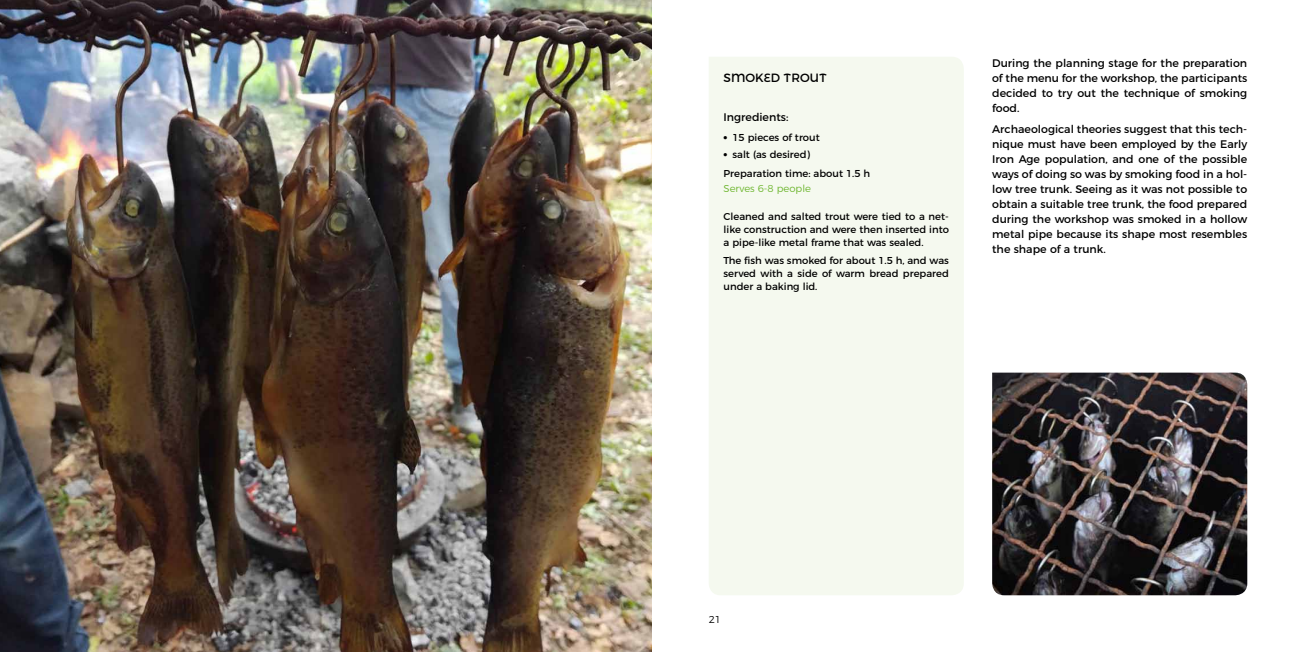
<style>
.page{position:relative;width:1304px;height:652px;background:#fff}
.page>*{position:absolute;margin:0;border:0;box-sizing:border-box;transform-origin:0 0}
.t1{font:12px "Montserrat Alternates";color:#000}
.t2{font:11px/15px "Montserrat";color:#000;text-align:justify}
.t3{font:10px/13px "Montserrat";color:#000;text-align:justify}
.t4{font:300 10px "Montserrat";color:#6cb52d}
.t5{font:300 10px "Montserrat Alternates";color:#000}
.s1{font-family:"Resavska BG";font-weight:700}
</style>
<div class="page">
<div style="left:709px;top:57px;width:255px;height:538px;background:#f5f9ef"></div>
<img style="left:0;top:0;width:652px;height:652px">
<img style="left:992px;top:373px;width:255px;height:222px">
<p class="t1" style="left:724px;top:69px;width:105px">SMOKED TROUT</p>
<p class="t2" style="left:724px;top:109px;width:66px">Ingredients:</p>
<p class="t3" style="left:724px;top:130px;width:98px"><span class="s1">•</span> 15 pieces of trout</p>
<p class="t3" style="left:724px;top:144px;width:148px;line-height:18.7px"><span class="s1">•</span> salt (as desired)<br>Preparation time: about 1.5 h</p>
<p class="t4" style="left:724px;top:181px;width:89px">Serves 6-8 people</p>
<p class="t3" style="left:724px;top:209px;width:227px">Cleaned and salted trout were tied to a net&shy;like construction and were then inserted into a pipe-like metal frame that was sealed.</p>
<p class="t3" style="left:724px;top:253px;width:227px">The fish was smoked for about 1.5 h, and was served with a side of warm bread prepared under a baking lid.</p>
<p class="t2" style="left:992px;top:55px;width:257px">During the planning stage for the preparation of the menu for the workshop, the participants decided to try out the technique of smoking food.</p>
<p class="t2" style="left:992px;top:121px;width:257px">Archaeological theories suggest that this tech&shy;nique must have been employed by the Early Iron Age population, and one of the possible ways of doing so was by smoking food in a hol&shy;low tree trunk. Seeing as it was not possible to obtain a suitable tree trunk, the food prepared during the workshop was smoked in a hollow metal pipe because its shape most resembles the shape of a trunk.</p>
<p class="t5" style="left:709px;top:612px;width:14px">21</p>
</div>
